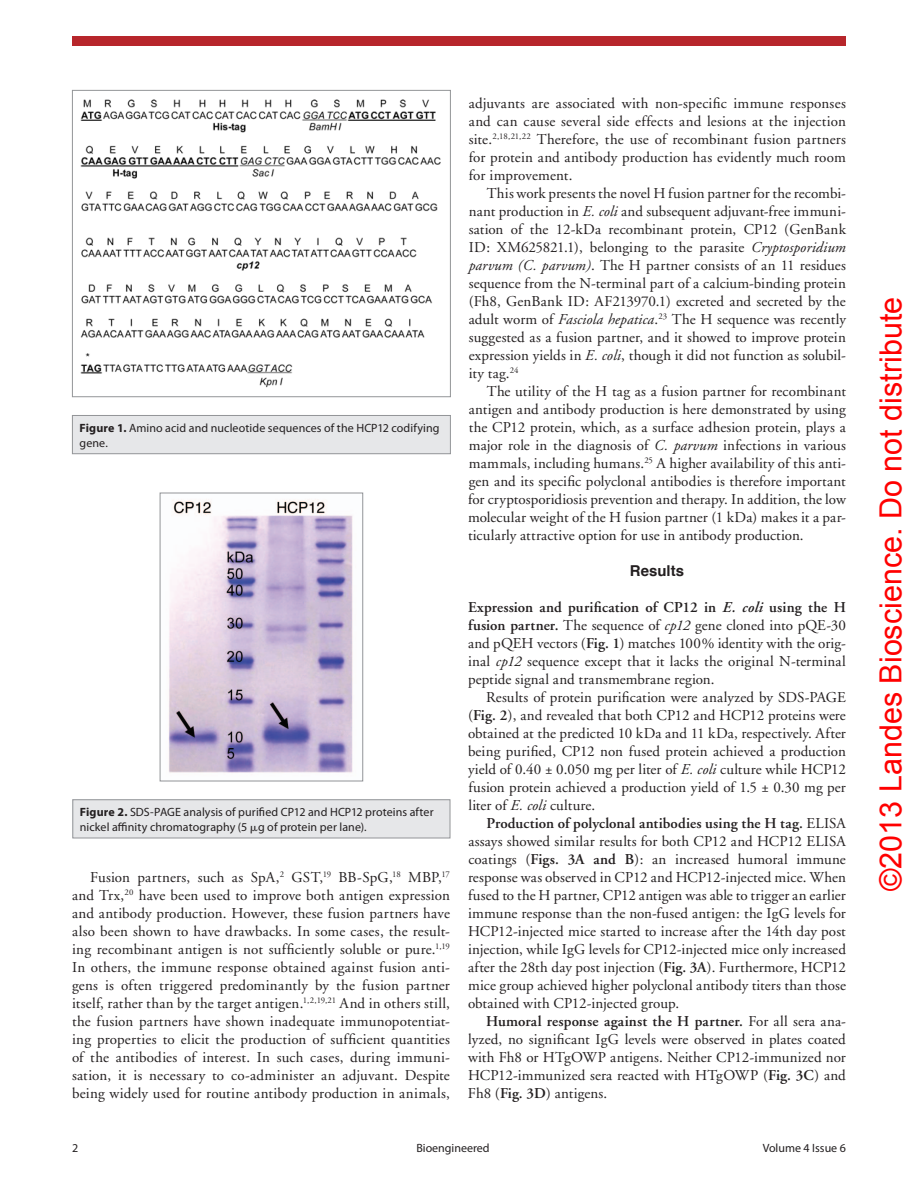
<style>
.page{position:relative;width:918px;height:1188px;background:#fff}
.page>*{position:absolute;margin:0;border:0;box-sizing:border-box;transform-origin:0 0}
.t1{font:30.45px "Arial";color:#f00}
.t2{font:15px/18px "Adobe Garamond";letter-spacing:.01em;color:#231f20;text-align:justify}
.t3{font:700 15px "Helvetica";color:#231f20}
.t4{font:12px/15px "Myriad Pro";letter-spacing:.005em;color:#231f20}
.s1{font-weight:700}
.s2{font-family:"Universal Std Greekw Math Pi"}
.s3{font-style:italic}
.s4{font-weight:600}
.s5{font-weight:600;font-style:italic}
</style>
<div class="page">
<div style="left:72px;top:36px;width:774px;height:10px;background:#b7262b"></div>
<img style="left:80px;top:99px;width:361px;height:289px">
<div style="left:72px;top:90px;width:379px;height:307px;border:1px solid #939598"></div>
<div style="left:72px;top:415px;width:378px;height:39px;background:#e6e7e9"></div>
<div style="left:72px;top:415px;width:379px;height:39px;border:1px solid #939598"></div>
<div style="left:73px;top:800px;width:377px;height:38px;background:#e6e7e9"></div>
<div style="left:72px;top:799px;width:378px;height:39px;border:1px solid #939598"></div>
<img style="left:168px;top:500px;width:185px;height:273px">
<div style="left:160px;top:493px;width:203px;height:288px;border:1px solid #939598"></div>
<p class="t4" style="left:80px;top:420px;width:362px"><span class="s1">Figure 1.</span> Amino acid and nucleotide sequences of the HCP12 codifying gene.</p>
<p class="t4" style="left:80px;top:804px;width:355px"><span class="s1">Figure 2.</span> SDS-PA GE analysis of purified CP12 and HCP12 proteins after nickel affinity chromatography (5 <span class="s2">μ</span>g of protein per lane).</p>
<p class="t2" style="left:72px;top:869px;width:379px;text-indent:18px">Fusion partners, such as SpA,<sup>2</sup> GST,<sup>19</sup> BB-SpG,<sup>18</sup> MBP,<sup>17 </sup>and Trx,<sup>20</sup> have been used to improve both antigen expression and antibody production. However, these fusion partners have also been shown to have drawbacks. In some cases, the result&shy;ing recombinant antigen is not sufficiently soluble or pure.<sup>1,19<br></sup>In others, the immune response obtained against fusion anti&shy;gens is often triggered predominantly by the fusion partner itself, rather than by the target antigen.<sup>1,2,19,21</sup> And in others still, the fusion partners have shown inadequate immunopotentiat&shy;ing properties to elicit the production of sufficient quantities of the antibodies of interest. In such cases, during immuni&shy;sation, it is necessary to co-administer an adjuvant. Despite being widely used for routine antibody production in animals,</p>
<p class="t2" style="left:469px;top:95px;width:379px">adjuvants are associated with non-specific immune responses and can cause several side effects and lesions at the injection site.<sup>2,18,21,22</sup> Therefore, the use of recombinant fusion partners for protein and antibody production has evidently much room for improvement.</p>
<p class="t2" style="left:469px;top:185px;width:379px;text-indent:18px">This work presents the novel H fusion partner for the recombi&shy;nant production in <span class="s3">E. coli</span> and subsequent adjuvant-free immuni&shy;sation of the 12-kDa recombinant protein, CP12 (GenBank ID: XM625821.1), belonging to the parasite <span class="s3">Cryptosporidium parvum (C. parvum)</span>. The H partner consists of an 11 residues sequence from the N-terminal part of a calcium-binding protein (Fh8, GenBank ID: AF213970.1) excreted and secreted by the adult worm of <span class="s3">Fasciola hepatica</span>.<sup>23</sup> The H sequence was recently suggested as a fusion partner, and it showed to improve protein expression yields in <span class="s3">E. coli</span>, though it did not function as solubil&shy;ity tag.<sup>24</sup></p>
<p class="t2" style="left:468px;top:383px;width:379px;text-indent:19px">The utility of the H tag as a fusion partner for recombinant antigen and antibody production is here demonstrated by using the CP12 protein, which, as a surface adhesion protein, plays a major role in the diagnosis of <span class="s3">C. parvum</span> infections in various mammals, including humans.<sup>25</sup> A higher availability of this anti&shy;gen and its specific polyclonal antibodies is therefore important for cryptosporidiosis prevention and therapy. In addition, the low molecular weight of the H fusion partner (1 kDa) makes it a par&shy;ticularly attractive option for use in antibody production.</p>
<p class="t3" style="left:630px;top:559px;width:56px">Results</p>
<p class="t2" style="left:468px;top:599px;width:379px"><span class="s4">Expression and purification of CP12 in</span> <span class="s5">E. coli</span> <span class="s4">using the H fusion partner.</span> The sequence of <span class="s3">cp12</span> gene cloned into pQE-30 and pQEH vectors (<span class="s4">Fig. 1</span>) matches 100% identity with the orig&shy;inal <span class="s3">cp12</span> sequence except that it lacks the original N-terminal peptide signal and transmembrane region.</p>
<p class="t2" style="left:468px;top:689px;width:380px;text-indent:18px">Results of protein purification were analyzed by SDS-PAGE (<span class="s4">Fig. 2</span>), and revealed that both CP12 and HCP12 proteins were obtained at the predicted 10 kDa and 11 kDa, respectively. After being purified, CP12 non fused protein achieved a production yield of 0.40 ± 0.050 mg per liter of <span class="s3">E. coli</span> culture while HCP12 fusion protein achieved a production yield of 1.5 ± 0.30 mg per liter of <span class="s3">E. coli</span> culture.</p>
<p class="t2" style="left:468px;top:815px;width:379px;text-indent:18px"><span class="s4">Production of polyclonal antibodies using the H tag.</span> ELISA assays showed similar results for both CP12 and HCP12 ELISA coatings (<span class="s4">Figs. 3A and B</span>): an increased humoral immune response was observed in CP12 and HCP12-injected mice. When fused to the H partner, CP12 antigen was able to trigger an earlier immune response than the non-fused antigen: the IgG levels for HCP12-injected mice started to increase after the 14th day post injection, while IgG levels for CP12-injected mice only increased after the 28th day post injection (<span class="s4">Fig. 3A</span>). Furthermore, HCP12 mice group achieved higher polyclonal antibody titers than those obtained with CP12-injected group.</p>
<p class="t2" style="left:468px;top:1013px;width:379px;text-indent:18px"><span class="s4">Humoral response against the H partner.</span> For all sera ana&shy;lyzed, no significant IgG levels were observed in plates coated with Fh8 or HTgOWP antigens. Neither CP12-immunized nor HCP12-immunized sera reacted with HTgOWP (<span class="s4">Fig. 3C</span>) and Fh8 (<span class="s4">Fig. 3D</span>) antigens.</p>
<p class="t4" style="left:72px;top:1140px;width:8px">2</p>
<p class="t4" style="left:416px;top:1140px;width:75px">Bioengineered</p>
<p class="t4" style="left:763px;top:1140px;width:85px">Volume 4 Issue 6</p>
<h1 class="t1" style="left:871px;top:891px;width:595px;rotate:-90deg">©2013 Landes Bioscience. Do not distribute</h1>
</div>
